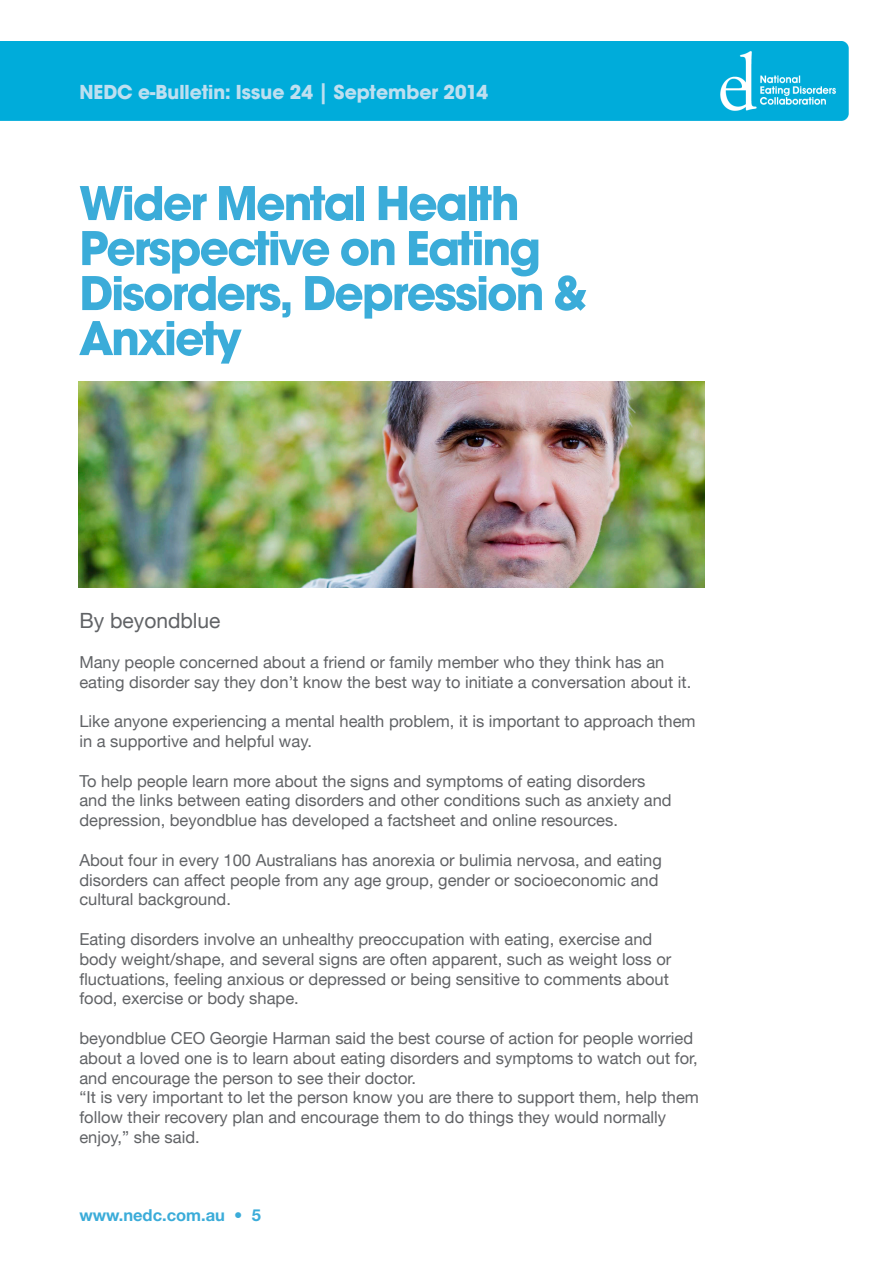
<style>
.page{position:relative;width:893px;height:1263px;background:#fff}
.page>*{position:absolute;margin:0;border:0;box-sizing:border-box;transform-origin:0 0}
.t1{font:700 51px/45px "Avant Garde Md ITC";letter-spacing:-.035em;color:#3bacd9}
.t2{font:700 21px "Avant Garde Md ITC";color:#bedff0}
.t3{font:21px "Helvetica Neue LT";color:#616366}
.t4{font:16.5px/19.8px "Helvetica Neue LT";color:#616366}
.t5{font:700 16.5px "Helvetica Neue LT Std";color:#3bacd9}
</style>
<div class="page">
<div style="left:0;top:41px;width:848px;height:80px;background:#00acda"></div>
<div style="left:67px;top:62px;width:367px;height:37px;background:#00acda"></div>
<img style="left:79px;top:381px;width:625px;height:207px">
<p class="t2" style="left:79px;top:79px;width:410px">NEDC e-Bulletin: Issue 24 | September 2014</p>
<p class="t1" style="left:79px;top:180px;width:509px">Wider Mental Health<br>Perspective on Eating<br>Disorders, Depression &amp;<br>Anxiety</p>
<p class="t3" style="left:79px;top:608px;width:143px">By beyondblue</p>
<p class="t4" style="left:79px;top:652px;width:613px">Many people concerned about a friend or family member who they think has an eating disorder say they don’t know the best way to initiate a conversation about it.</p>
<p class="t4" style="left:79px;top:711px;width:618px">Like anyone experiencing a mental health problem, it is important to approach them in a supportive and helpful way.</p>
<p class="t4" style="left:79px;top:770px;width:594px">To help people learn more about the signs and symptoms of eating disorders and the links between eating disorders and other conditions such as anxiety and depression, beyondblue has developed a factsheet and online resources.</p>
<p class="t4" style="left:79px;top:850px;width:584px">About four in every 100 Australians has anorexia or bulimia nervosa, and eating disorders can affect people from any age group, gender or socioeconomic and cultural background.</p>
<p class="t4" style="left:79px;top:929px;width:593px">Eating disorders involve an unhealthy preoccupation with eating, exercise and body weight/shape, and several signs are often apparent, such as weight loss or fluctuations, feeling anxious or depressed or being sensitive to comments about food, exercise or body shape.</p>
<p class="t4" style="left:79px;top:1028px;width:620px">beyondblue CEO Georgie Harman said the best course of action for people worried about a loved one is to learn about eating disorders and symptoms to watch out for, and encourage the person to see their doctor.</p>
<p class="t4" style="left:79px;top:1087px;width:621px">“It is very important to let the person know you are there to support them, help them follow their recovery plan and encourage them to do things they would normally enjoy,” she said.</p>
<p class="t5" style="left:79px;top:1205px;width:183px">www.nedc.com.au • 5</p>
</div>
